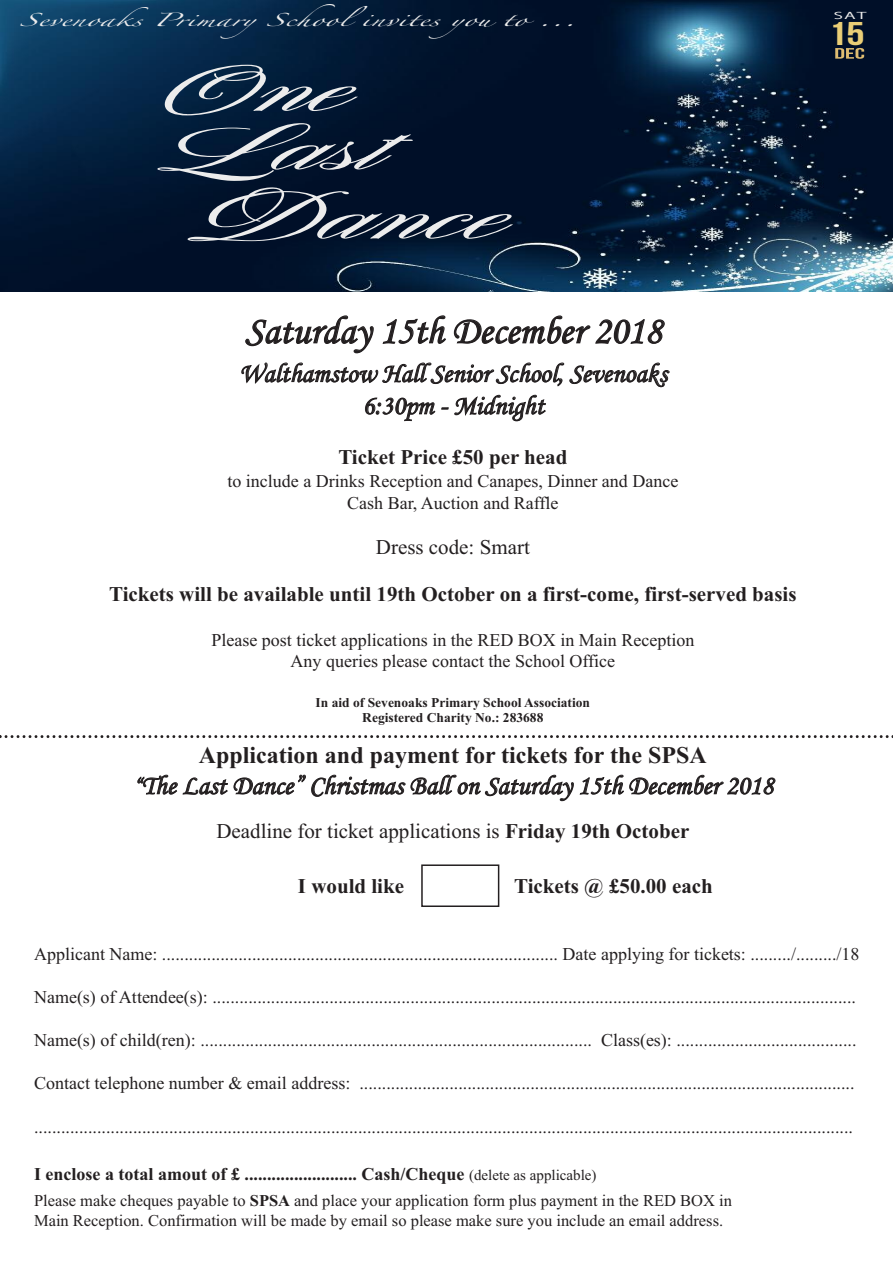
<style>
.page{position:relative;width:893px;height:1263px;background:#fff}
.page>*{position:absolute;margin:0;border:0;box-sizing:border-box;transform-origin:0 0}
.t1{font:64.8px/58.5px "Nautica Bold+FOZEPD";color:#ececec;scale:2.18 1}
.t2{font:39px "Monotype Corsiva";color:#231f20}
.t3{font:32.85px "Bebas Neue+SCCFYK";color:#eace76;scale:1.4 1}
.t4{font:27px/32.2px "Monotype Corsiva";color:#231f20;text-align:center}
.t5{font:700 24px "Times New Roman";color:#231f20}
.t6{font:700 21px "Times New Roman";color:#231f20}
.t7{font:21px "Times New Roman";color:#231f20}
.t8{font:18px/21.6px "Times New Roman";color:#231f20;text-align:center}
.t9{font:700 18px "Times New Roman";color:#231f20}
.t10{font:16.5px/19.8px "Times New Roman";color:#231f20}
.t11{font:700 13.5px/15px "Times New Roman";color:#231f20;text-align:center}
.t12{font:12px "Zapfino+T42+KDNQLH";color:#ececec;scale:1.85 1}
.t13{font:10.35px "Andale Mono+T42+FEJDZK";color:#ececec;scale:1.89 1}
.s1{font-size:24px}
.s2{font-weight:700}
.s3{font-weight:400;font-size:15px}
</style>
<div class="page">
<img style="left:0;top:0;width:893px;height:291px">
<svg style="left:835px;top:48px;width:29px;height:11px"></svg>
<div style="left:421px;top:864px;width:78px;height:43px;border:2px solid #231f20"></div>
<svg style="left:0;top:735px;width:893px;height:3px"></svg>
<p class="t12" style="left:19px;top:14px;width:303px">Sevenoaks PrimarySchoolinvites you to ...</p>
<p class="t13" style="left:832px;top:9px;width:20px">SAT</p>
<h3 class="t3" style="left:828px;top:14px;width:27px">15</h3>
<h1 class="t1" style="left:157px;top:62px;width:125px">One<br>Last</h1>
<h1 class="t1" style="left:198px;top:189px;width:144px">Dance</h1>
<h2 class="t2" style="left:245px;top:306px;width:418px">Saturday 15th December 2018</h2>
<h3 class="t4" style="left:239px;top:356px;width:429px">Walthamstow Hall Senior School, Sevenoaks<br>6:30pm - Midnight</h3>
<p class="t6" style="left:338px;top:444px;width:231px">Ticket Price £50 per head</p>
<p class="t8" style="left:227px;top:470px;width:452px">to include a Drinks Reception and Canapes, Dinner and Dance<br>Cash Bar, Auction and Raffle</p>
<p class="t7" style="left:376px;top:535px;width:155px">Dress code: Smart</p>
<p class="t6" style="left:109px;top:581px;width:689px">Tickets will be available until 19th October on a first-come, first-served basis</p>
<p class="t8" style="left:211px;top:629px;width:484px">Please post ticket applications in the RED BOX in Main Reception<br>Any queries please contact the School Office</p>
<p class="t11" style="left:316px;top:695px;width:276px">In aid of Sevenoaks Primary School Association<br>Registered Charity No.: 283688</p>
<h3 class="t5" style="left:199px;top:741px;width:509px">Application and payment for tickets for the SPSA</h3>
<h3 class="t4" style="left:133px;top:768px;width:641px"><span class="s1">“</span>The Last Dance” Christmas Ball on Saturday 15th December 2018</h3>
<p class="t7" style="left:216px;top:818px;width:474px">Deadline for ticket applications is <span class="s2">Friday 19th October</span></p>
<p class="t6" style="left:298px;top:874px;width:108px">I would like</p>
<p class="t6" style="left:514px;top:874px;width:200px">Tickets @ £50.00 each</p>
<p class="t8" style="left:34px;top:943px;width:827px">Applicant Name: ........................................................................................ Date applying for tickets: ........./........./18</p>
<p class="t8" style="left:34px;top:986px;width:823px">Name(s) of Attendee(s): ...............................................................................................................................................</p>
<p class="t8" style="left:34px;top:1029px;width:824px">Name(s) of child(ren): ....................................................................................... Class(es): ........................................</p>
<p class="t8" style="left:34px;top:1072px;width:822px">Contact telephone number &amp; email address: ..............................................................................................................</p>
<p class="t8" style="left:34px;top:1115px;width:820px">......................................................................................................................................................................................</p>
<p class="t9" style="left:34px;top:1163px;width:564px">I enclose a total amout of £ ......................... Cash/Cheque <span class="s3">(delete as applicable)</span></p>
<p class="t10" style="left:34px;top:1190px;width:699px">Please make cheques payable to <span class="s2">SPSA</span> and place your application form plus payment in the RED BOX in<br>Main Reception. Confirmation will be made by email so please make sure you include an email address.</p>
</div>
